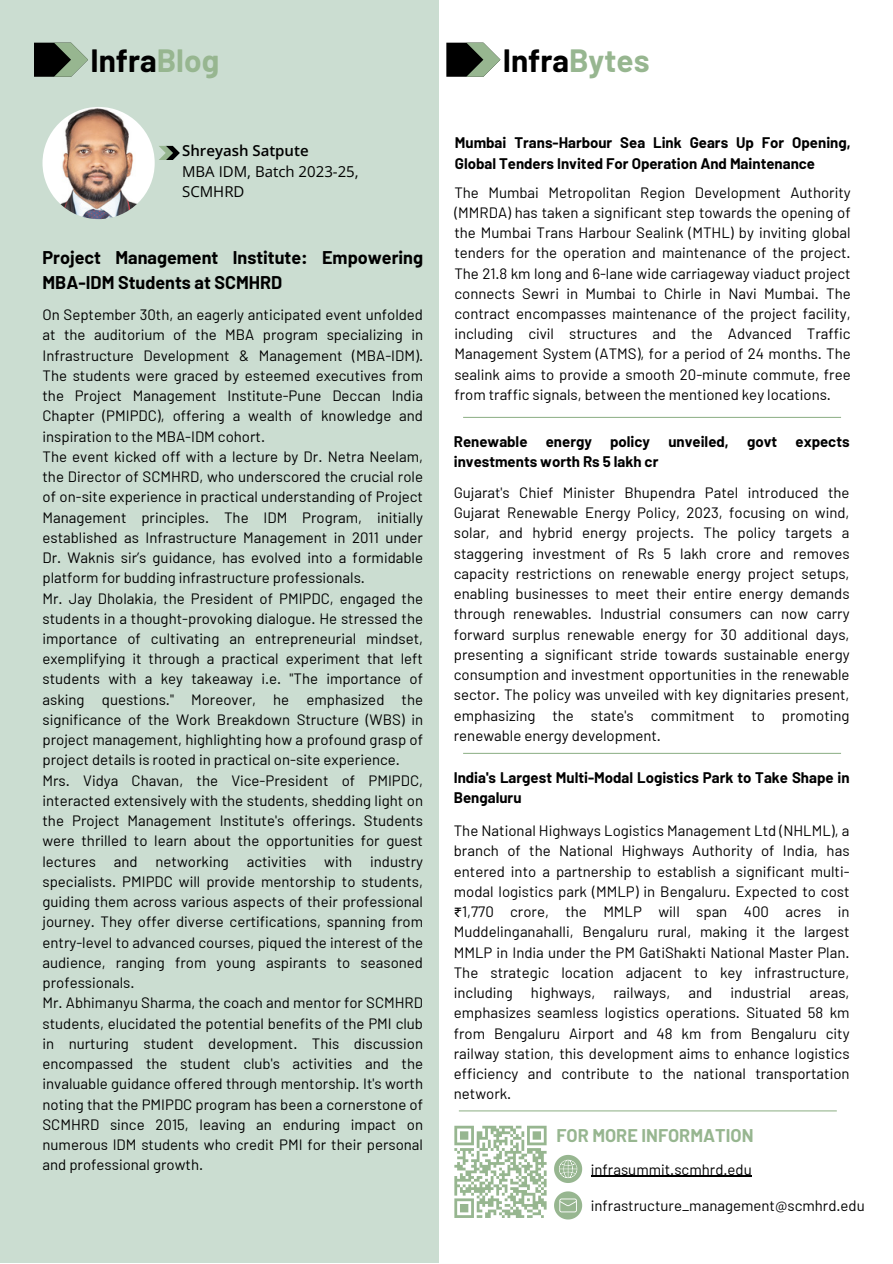
<style>
.page{position:relative;width:893px;height:1264px;background:#fff}
.page>*{position:absolute;margin:0;border:0;box-sizing:border-box;transform-origin:0 0}
.t1{font:700 31.5px "Barlow";color:#000}
.t2{font:700 18px/24.8px "Barlow";color:#000}
.t3{font:700 18px "Barlow";color:#97b690}
.t4{font:15px/20.2px "Barlow";color:#000;text-align:justify}
.t5{font:700 15px/20.2px "Barlow";color:#000}
.t6{font:15px/20.2px "Open Sans";color:#000}
.t7{font:600 15px "Open Sans";color:#000}
.s1{color:#97b690}
.s2{font-family:"Noto Sans Gurmukhi"}
</style>
<div class="page">
<div style="left:0;top:0;width:439px;height:1262px;background:#cbddd1"></div>
<hr style="left:463px;top:417px;width:378px;height:1px;background:#97b690">
<svg style="left:446px;top:43px;width:54px;height:34px;background:#566054"></svg>
<svg style="left:34px;top:43px;width:54px;height:34px;background:#4e5b4d"></svg>
<svg style="left:554px;top:1154px;width:28px;height:28px"></svg>
<svg style="left:554px;top:1191px;width:28px;height:28px"></svg>
<svg style="left:454px;top:1125px;width:92px;height:92px"></svg>
<hr style="left:591px;top:1175px;width:160px;height:1px;background:#000">
<svg style="left:159px;top:146px;width:21px;height:14px"></svg>
<hr style="left:459px;top:1110px;width:377px;height:1px;background:#97b690">
<img style="left:42px;top:107px;width:113px;height:112px;border-radius:50%">
<hr style="left:463px;top:752px;width:378px;height:2px;background:#97b690">
<p class="t1" style="left:90px;top:40px;width:130px">Infra<span class="s1">Blog</span></p>
<p class="t1" style="left:502px;top:40px;width:148px">Infra<span class="s1">Bytes</span></p>
<p class="t7" style="left:182px;top:140px;width:128px">Shreyash Satpute</p>
<p class="t6" style="left:182px;top:161px;width:178px">MBA IDM, Batch 2023-25,<br>SCMHRD</p>
<p class="t2" style="left:42px;top:244px;width:382px">Project Management Institute: Empowering<br>MBA-IDM Students at SCMHRD</p>
<p class="t4" style="left:42px;top:304px;width:382px">On September 30th, an eagerly anticipated event unfolded at the auditorium of the MBA program specializing in Infrastructure Development &amp; Management (MBA-IDM).<br>The students were graced by esteemed executives from the Project Management Institute-Pune Deccan India Chapter (PMIPDC), offering a wealth of knowledge and inspiration to the MBA-IDM cohort.</p>
<p class="t4" style="left:42px;top:445px;width:382px">The event kicked off with a lecture by Dr. Netra Neelam, the Director of SCMHRD, who underscored the crucial role of on-site experience in practical understanding of Project Management principles. The IDM Program, initially established as Infrastructure Management in 2011 under Dr. Waknis sir’s guidance, has evolved into a formidable platform for budding infrastructure professionals.</p>
<p class="t4" style="left:42px;top:587px;width:382px">Mr. Jay Dholakia, the President of PMIPDC, engaged the students in a thought-provoking dialogue. He stressed the importance of cultivating an entrepreneurial mindset, exemplifying it through a practical experiment that left students with a key takeaway i.e. "The importance of asking questions." Moreover, he emphasized the significance of the Work Breakdown Structure (WBS) in project management, highlighting how a profound grasp of project details is rooted in practical on-site experience.</p>
<p class="t4" style="left:42px;top:769px;width:382px">Mrs. Vidya Chavan, the Vice-President of PMIPDC, interacted extensively with the students, shedding light on the Project Management Institute's offerings. Students were thrilled to learn about the opportunities for guest lectures and networking activities with industry specialists. PMIPDC will provide mentorship to students, guiding them across various aspects of their professional journey. They offer diverse certifications, spanning from entry-level to advanced courses, piqued the interest of the audience, ranging from young aspirants to seasoned professionals.</p>
<p class="t4" style="left:42px;top:992px;width:382px">Mr. Abhimanyu Sharma, the coach and mentor for SCMHRD students, elucidated the potential benefits of the PMI club in nurturing student development. This discussion encompassed the student club's activities and the invaluable guidance offered through mentorship. It's worth noting that the PMIPDC program has been a cornerstone of SCMHRD since 2015, leaving an enduring impact on numerous IDM students who credit PMI for their personal and professional growth.</p>
<p class="t5" style="left:455px;top:132px;width:397px">Mumbai Trans-Harbour Sea Link Gears Up For Opening,<br>Global Tenders Invited For Operation And Maintenance</p>
<p class="t4" style="left:454px;top:181px;width:398px">The Mumbai Metropolitan Region Development Authority (MMRDA) has taken a significant step towards the opening of the Mumbai Trans Harbour Sealink (MTHL) by inviting global tenders for the operation and maintenance of the project.<br>The 21.8 km long and 6-lane wide carriageway viaduct project connects Sewri in Mumbai to Chirle in Navi Mumbai. The contract encompasses maintenance of the project facility, including civil structures and the Advanced Traffic Management System (ATMS), for a period of 24 months. The sealink aims to provide a smooth 20-minute commute, free from traffic signals, between the mentioned key locations.</p>
<p class="t5" style="left:454px;top:430px;width:397px">Renewable energy policy unveiled, govt expects investments worth Rs 5 lakh cr</p>
<p class="t4" style="left:454px;top:482px;width:397px">Gujarat's Chief Minister Bhupendra Patel introduced the Gujarat Renewable Energy Policy, 2023, focusing on wind, solar, and hybrid energy projects. The policy targets a staggering investment of Rs 5 lakh crore and removes capacity restrictions on renewable energy project setups, enabling businesses to meet their entire energy demands through renewables. Industrial consumers can now carry forward surplus renewable energy for 30 additional days, presenting a significant stride towards sustainable energy consumption and investment opportunities in the renewable sector. The policy was unveiled with key dignitaries present, emphasizing the state's commitment to promoting renewable energy development.</p>
<p class="t5" style="left:454px;top:766px;width:397px">India's Largest Multi-Modal Logistics Park to Take Shape in<br>Bengaluru</p>
<p class="t4" style="left:454px;top:820px;width:397px">The National Highways Logistics Management Ltd (NHLML), a branch of the National Highways Authority of India, has entered into a partnership to establish a significant multi&shy;modal logistics park (MMLP) in Bengaluru. Expected to cost <span class="s2">₹</span>1,770 crore, the MMLP will span 400 acres in Muddelinganahalli, Bengaluru rural, making it the largest MMLP in India under the PM GatiShakti National Master Plan.<br>The strategic location adjacent to key infrastructure, including highways, railways, and industrial areas, emphasizes seamless logistics operations. Situated 58 km from Bengaluru Airport and 48 km from Bengaluru city railway station, this development aims to enhance logistics efficiency and contribute to the national transportation network.</p>
<p class="t3" style="left:556px;top:1123px;width:198px">FOR MORE INFORMATION</p>
<p class="t4" style="left:591px;top:1158px;width:162px">infrasummit.scmhrd.edu</p>
<p class="t4" style="left:591px;top:1195px;width:275px">infrastructure_management@scmhrd.edu</p>
</div>
